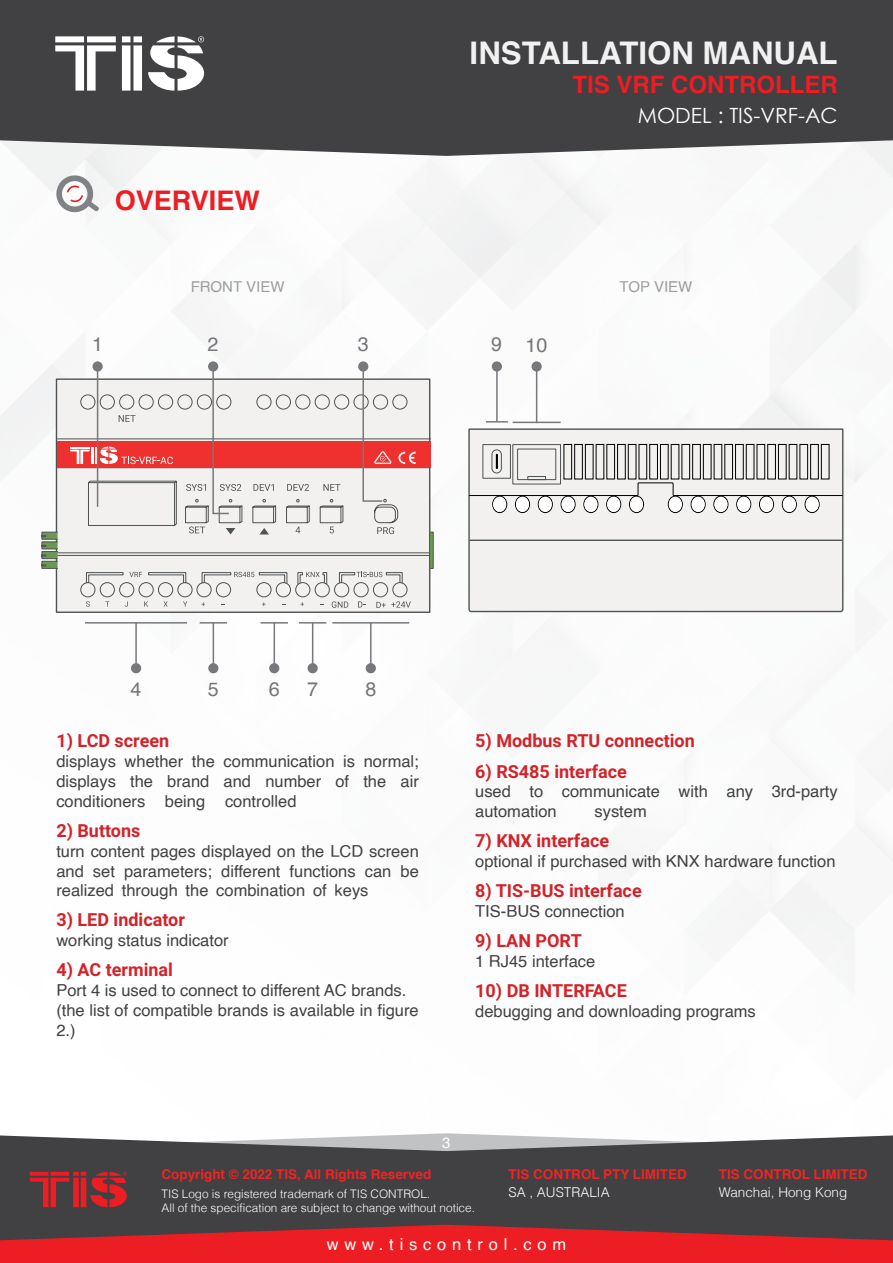
<style>
.page{position:relative;width:893px;height:1263px;background:#fff}
.page>*{position:absolute;margin:0;border:0;box-sizing:border-box;transform-origin:0 0}
.t1{font:700 31.2px "Helvetica";color:#f1f1f2}
.t2{font:700 27px "Helvetica";color:#ed1d24}
.t3{font:700 24px "Helvetica";color:#ed1d24}
.t4{font:21px "Century Gothic";color:#fff}
.t5{font:19.65px "Helvetica";color:#757679}
.t6{font:700 18px "Roboto";color:#d2232a}
.t7{font:16.5px/19.8px "Helvetica";color:#414042;text-align:right}
.t8{font:16.5px "Helvetica";letter-spacing:.35em;color:#fff}
.t9{font:15px "Helvetica";color:#414042}
.t10{font:15px "Helvetica";color:#fff}
.t11{font:700 13.5px "Helvetica";color:#ee2526}
.t12{font:300 13.5px "Helvetica";color:#fff}
.t13{font:300 11.85px/14.1px "Helvetica";color:#fff}
</style>
<div class="page">
<div style="left:0;top:0;width:893px;height:156px;background:#414042"></div>
<svg style="left:55px;top:36px;width:149px;height:55px"></svg>
<div style="left:0;top:1207px;width:893px;height:18px;background:#414042"></div>
<svg style="left:0;top:1225px;width:893px;height:38px;background:#ca2329"></svg>
<svg style="left:0;top:1133px;width:893px;height:74px;background:#5b5557"></svg>
<svg style="left:56px;top:175px;width:43px;height:37px"></svg>
<div style="left:56px;top:378px;width:374px;height:235px;background:#f2f1ef;border:1px solid #4f5252"></div>
<svg style="left:57px;top:585px;width:374px;height:12px"></svg>
<svg style="left:332px;top:601px;width:16px;height:7px"></svg>
<svg style="left:358px;top:601px;width:7px;height:6px"></svg>
<svg style="left:376px;top:601px;width:35px;height:7px"></svg>
<svg style="left:86px;top:601px;width:4px;height:6px"></svg>
<svg style="left:144px;top:601px;width:4px;height:6px"></svg>
<svg style="left:164px;top:601px;width:4px;height:6px"></svg>
<svg style="left:183px;top:601px;width:4px;height:6px"></svg>
<svg style="left:201px;top:602px;width:4px;height:4px"></svg>
<svg style="left:262px;top:602px;width:4px;height:4px"></svg>
<svg style="left:300px;top:602px;width:4px;height:4px"></svg>
<svg style="left:92px;top:361px;width:11px;height:11px"></svg>
<div style="left:208px;top:361px;width:10px;height:11px;background:#77787b;border-radius:50%"></div>
<svg style="left:41px;top:365px;width:393px;height:220px"></svg>
<div style="left:358px;top:361px;width:10px;height:11px;background:#77787b;border-radius:50%"></div>
<svg style="left:468px;top:428px;width:376px;height:185px"></svg>
<hr style="left:470px;top:540px;width:372px;height:1px;background:#505353">
<svg style="left:469px;top:444px;width:374px;height:69px"></svg>
<hr style="left:135px;top:623px;width:2px;height:45px;background:#77787b">
<div style="left:131px;top:663px;width:10px;height:10px;background:#77787b;border-radius:50%"></div>
<hr style="left:85px;top:622px;width:102px;height:1px;background:#77787b">
<hr style="left:213px;top:623px;width:1px;height:45px;background:#77787b">
<div style="left:208px;top:663px;width:10px;height:10px;background:#77787b;border-radius:50%"></div>
<svg style="left:200px;top:622px;width:27px;height:1px"></svg>
<hr style="left:274px;top:623px;width:1px;height:45px;background:#77787b">
<div style="left:269px;top:663px;width:10px;height:10px;background:#77787b;border-radius:50%"></div>
<svg style="left:261px;top:622px;width:27px;height:1px"></svg>
<hr style="left:312px;top:623px;width:1px;height:45px;background:#77787b">
<div style="left:308px;top:663px;width:10px;height:10px;background:#77787b;border-radius:50%"></div>
<svg style="left:299px;top:622px;width:27px;height:1px"></svg>
<hr style="left:370px;top:623px;width:2px;height:45px;background:#77787b">
<div style="left:366px;top:663px;width:10px;height:10px;background:#77787b;border-radius:50%"></div>
<hr style="left:332px;top:622px;width:77px;height:1px;background:#77787b">
<hr style="left:496px;top:366px;width:2px;height:56px;background:#77787b">
<div style="left:492px;top:361px;width:10px;height:11px;background:#77787b;border-radius:50%"></div>
<hr style="left:486px;top:421px;width:22px;height:2px;background:#77787b">
<hr style="left:536px;top:366px;width:1px;height:57px;background:#77787b">
<div style="left:531px;top:361px;width:11px;height:11px;background:#77787b;border-radius:50%"></div>
<hr style="left:513px;top:422px;width:48px;height:1px;background:#77787b">
<h1 class="t1" style="left:470px;top:28px;width:370px">INSTALLATION MANUAL</h1>
<h3 class="t3" style="left:572px;top:65px;width:259px">TIS VRF Controller</h3>
<h2 class="t2" style="left:115px;top:179px;width:147px">OVERVIEW</h2>
<p class="t5" style="left:92px;top:329px;width:12px">1</p>
<p class="t9" style="left:191px;top:275px;width:95px">FRONT VIEW</p>
<p class="t5" style="left:208px;top:329px;width:12px">2</p>
<p class="t5" style="left:358px;top:329px;width:12px">3</p>
<p class="t5" style="left:491px;top:329px;width:12px">9</p>
<p class="t5" style="left:525px;top:330px;width:23px">10</p>
<p class="t4" style="left:638px;top:100px;width:201px">MODEL : TIS-VRF-AC</p>
<p class="t9" style="left:619px;top:275px;width:74px">TOP VIEW</p>
<p class="t5" style="left:131px;top:674px;width:12px">4</p>
<p class="t5" style="left:208px;top:674px;width:12px">5</p>
<p class="t5" style="left:269px;top:674px;width:12px">6</p>
<p class="t5" style="left:307px;top:674px;width:12px">7</p>
<p class="t5" style="left:365px;top:674px;width:12px">8</p>
<p class="t6" style="left:56px;top:728px;width:114px">1) LCD screen</p>
<p class="t7" style="left:56px;top:752px;width:61px">displays</p>
<p class="t7" style="left:125px;top:752px;width:60px">whether</p>
<p class="t7" style="left:192px;top:752px;width:24px">the</p>
<p class="t7" style="left:224px;top:752px;width:112px">communication</p>
<p class="t7" style="left:343px;top:752px;width:13px">is</p>
<p class="t7" style="left:364px;top:752px;width:57px">normal;</p>
<p class="t7" style="left:56px;top:772px;width:61px">displays</p>
<p class="t7" style="left:130px;top:772px;width:24px">the</p>
<p class="t7" style="left:167px;top:772px;width:44px">brand</p>
<p class="t7" style="left:224px;top:772px;width:29px">and</p>
<p class="t7" style="left:265px;top:772px;width:57px">number</p>
<p class="t7" style="left:335px;top:772px;width:15px">of</p>
<p class="t7" style="left:363px;top:772px;width:24px">the</p>
<p class="t7" style="left:400px;top:772px;width:20px">air</p>
<p class="t7" style="left:56px;top:792px;width:90px">conditioners</p>
<p class="t6" style="left:56px;top:818px;width:86px">2) Buttons</p>
<p class="t7" style="left:56px;top:841px;width:364px">turn content pages displayed on the LCD screen be</p>
<p class="t7" style="left:165px;top:792px;width:42px">being</p>
<p class="t7" style="left:225px;top:792px;width:73px">controlled</p>
<p class="t7" style="left:221px;top:861px;width:61px">different</p>
<p class="t7" style="left:290px;top:861px;width:68px">functions</p>
<p class="t7" style="left:56px;top:861px;width:29px">and</p>
<p class="t7" style="left:93px;top:861px;width:24px">set</p>
<p class="t7" style="left:124px;top:861px;width:90px">parameters;</p>
<p class="t7" style="left:365px;top:861px;width:28px">can</p>
<p class="t7" style="left:313px;top:881px;width:15px">of</p>
<p class="t7" style="left:56px;top:881px;width:59px">realized</p>
<p class="t6" style="left:56px;top:907px;width:130px">3) LED indicator</p>
<p class="t7" style="left:56px;top:931px;width:174px">working status indicator</p>
<p class="t6" style="left:56px;top:957px;width:118px">4) AC terminal</p>
<p class="t7" style="left:56px;top:981px;width:364px;text-align:left">Port is4 used to connect to different AC brands. (the list of compatible brands is available in figure<br>2.(</p>
<p class="t7" style="left:122px;top:881px;width:57px">through</p>
<p class="t7" style="left:186px;top:881px;width:24px">the</p>
<p class="t7" style="left:216px;top:881px;width:90px">combination</p>
<p class="t7" style="left:335px;top:881px;width:35px">keys</p>
<p class="t6" style="left:475px;top:728px;width:221px">5) Modbus RTU connection</p>
<p class="t6" style="left:475px;top:758px;width:153px">6) RS485 interface</p>
<p class="t7" style="left:475px;top:782px;width:37px">used</p>
<p class="t7" style="left:530px;top:782px;width:15px">to</p>
<p class="t7" style="left:562px;top:782px;width:100px">communicate</p>
<p class="t7" style="left:679px;top:782px;width:31px">with</p>
<p class="t7" style="left:726px;top:782px;width:28px">any</p>
<p class="t7" style="left:772px;top:782px;width:68px">3rd-party</p>
<p class="t7" style="left:475px;top:802px;width:83px">automation</p>
<p class="t6" style="left:475px;top:828px;width:135px">7) KNX interface</p>
<p class="t7" style="left:475px;top:852px;width:362px">optional if purchased with KNX hardware function</p>
<p class="t6" style="left:475px;top:878px;width:168px">8) TIS-BUS interface</p>
<p class="t7" style="left:475px;top:902px;width:151px">TIS-BUS connection</p>
<p class="t6" style="left:475px;top:928px;width:108px">9) LAN PORT</p>
<p class="t7" style="left:475px;top:952px;width:122px">1 RJ45 interface</p>
<p class="t6" style="left:475px;top:978px;width:153px">10) DB INTERFACE</p>
<p class="t7" style="left:475px;top:1001px;width:282px">debugging and downloading programs</p>
<p class="t7" style="left:594px;top:802px;width:54px">system</p>
<p class="t10" style="left:442px;top:1131px;width:10px">3</p>
<p class="t11" style="left:162px;top:1163px;width:271px">Copyright © 2022 TIS, All Rights Reserved</p>
<p class="t13" style="left:162px;top:1187px;width:315px">TIS Logo is registered trademark of TIS CONTROL.<br>All of the specification are subject to change without notice.</p>
<p class="t11" style="left:508px;top:1163px;width:180px">TIS CONTROL PTY LIMITED</p>
<p class="t12" style="left:508px;top:1184px;width:103px">SA , AUSTRALIA</p>
<p class="t8" style="left:327px;top:1231px;width:241px">www.tiscontrol.com</p>
<p class="t11" style="left:719px;top:1163px;width:150px">TIS CONTROL LIMITED</p>
<p class="t12" style="left:719px;top:1184px;width:130px">Wanchai, Hong Kong</p>
</div>
